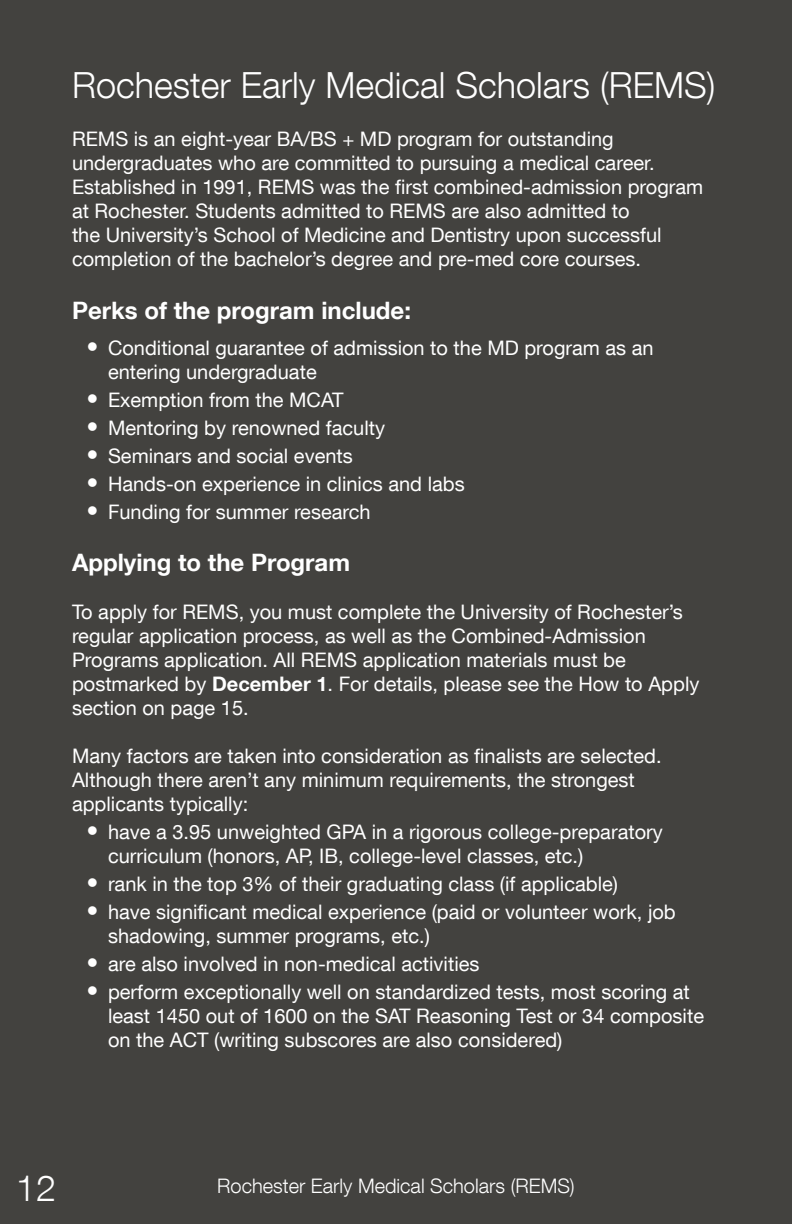
<style>
.page{position:relative;width:792px;height:1224px;background:#43423f}
.page>*{position:absolute;margin:0;border:0;box-sizing:border-box;transform-origin:0 0}
.t1{font:300 36px "Helvetica Neue LT Com";color:#fff}
.t2{font:700 24px "Helvetica Neue LT Com";color:#fff}
.t3{font:20px/24px "Helvetica Neue LT Com";color:#fff}
.t4{font:300 20px "Helvetica Neue LT Com";color:#fff}
.s1{font-size:24px}
.s2{font-weight:700}
</style>
<div class="page">
<h1 class="t1" style="left:72px;top:63px;width:645px">Rochester Early Medical Scholars (REMS)</h1>
<p class="t3" style="left:72px;top:126px;width:633px">REMS is an eight-year BA/BS + MD program for outstanding undergraduates who are committed to pursuing a medical career.<br>Established in 1991, REMS was the first combined-admission program at Rochester. Students admitted to REMS are also admitted to<br>the University’s School of Medicine and Dentistry upon successful completion of the bachelor’s degree and pre-med core courses.</p>
<p class="t2" style="left:72px;top:295px;width:341px">Perks of the program include:</p>
<p class="t3" style="left:108px;top:335px;width:547px;text-indent:-22px"><span class="s1">•</span> Conditional guarantee of admission to the MD program as an entering undergraduate</p>
<p class="t3" style="left:86px;top:387px;width:259px"><span class="s1">•</span> Exemption from the MCAT</p>
<p class="t3" style="left:86px;top:415px;width:300px"><span class="s1">•</span> Mentoring by renowned faculty</p>
<p class="t3" style="left:86px;top:443px;width:268px"><span class="s1">•</span> Seminars and social events</p>
<p class="t3" style="left:86px;top:471px;width:380px"><span class="s1">•</span> Hands-on experience in clinics and labs</p>
<p class="t3" style="left:86px;top:499px;width:286px"><span class="s1">•</span> Funding for summer research</p>
<p class="t2" style="left:72px;top:548px;width:280px">Applying to the Program</p>
<p class="t3" style="left:72px;top:600px;width:629px">To apply for REMS, you must complete the University of Rochester’s regular application process, as well as the Combined-Admission Programs application. All REMS application materials must be postmarked by <span class="s2">December 1</span>. For details, please see the How to Apply section on page 15.</p>
<p class="t3" style="left:72px;top:744px;width:591px">Many factors are taken into consideration as finalists are selected.<br>Although there aren’t any minimum requirements, the strongest applicants typically:</p>
<p class="t3" style="left:108px;top:820px;width:556px;text-indent:-22px"><span class="s1">•</span> have a 3.95 unweighted GPA in a rigorous college-preparatory curriculum (honors, AP, IB, college-level classes, etc.)</p>
<p class="t3" style="left:86px;top:872px;width:533px"><span class="s1">•</span> rank in the top 3% of their graduating class (if applicable)</p>
<p class="t3" style="left:108px;top:900px;width:569px;text-indent:-22px"><span class="s1">•</span> have significant medical experience (paid or volunteer work, job shadowing, summer programs, etc.)</p>
<p class="t3" style="left:86px;top:952px;width:395px"><span class="s1">•</span> are also involved in non-medical activities</p>
<p class="t3" style="left:108px;top:980px;width:598px;text-indent:-22px"><span class="s1">•</span> perform exceptionally well on standardized tests, most scoring at least 1450 out of 1600 on the SAT Reasoning Test or 34 composite on the ACT (writing subscores are also considered)</p>
<h1 class="t1" style="left:16px;top:1166px;width:42px">12</h1>
<p class="t4" style="left:217px;top:1174px;width:359px">Rochester Early Medical Scholars (REMS)</p>
</div>
